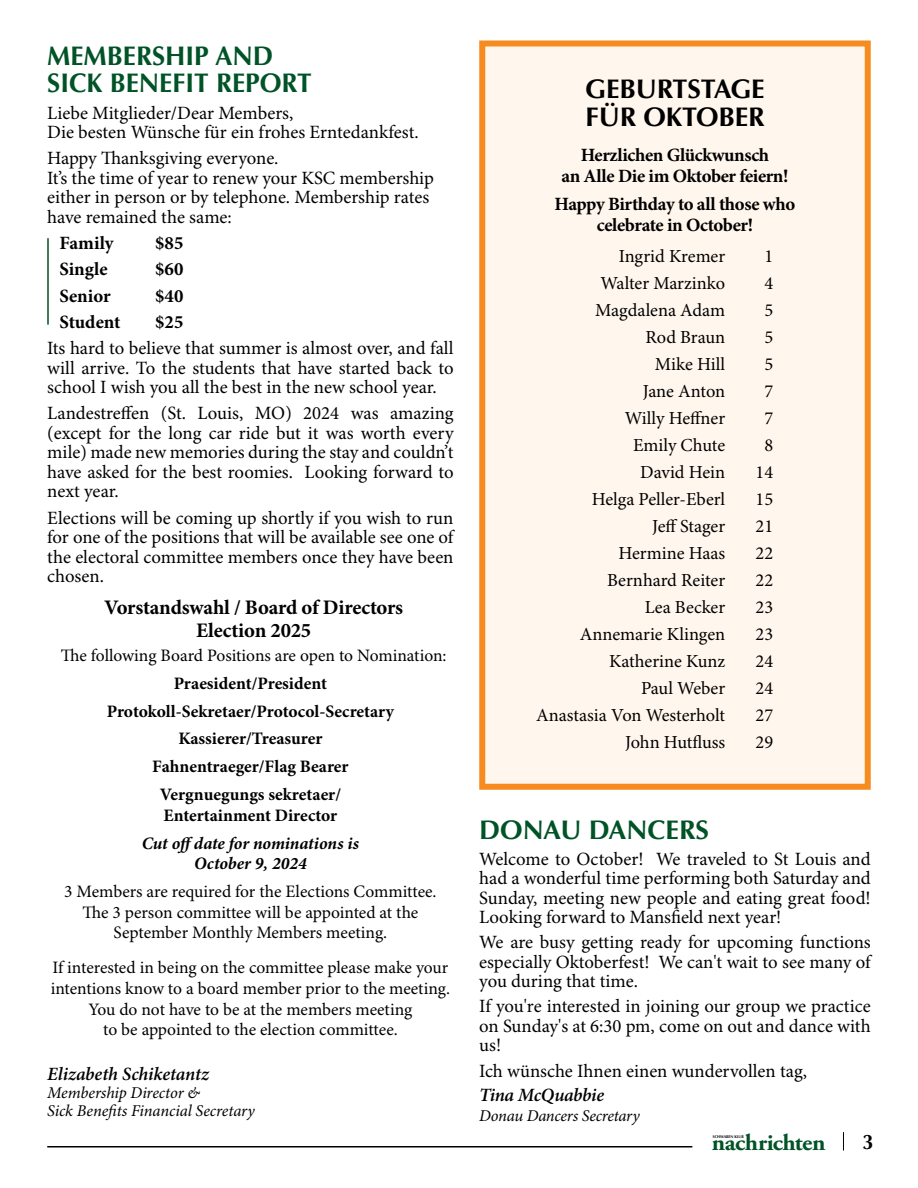
<style>
.page{position:relative;width:918px;height:1188px;background:#fff}
.page>*{position:absolute;margin:0;border:0;box-sizing:border-box;transform-origin:0 0}
.t1{font:700 27px/27px "Optima";color:#005327}
.t2{font:700 27px/28.5px "Optima";letter-spacing:-.005em;color:#000}
.t3{font:700 23.25px "Adobe Garamond Pro";letter-spacing:-.02em;color:#005327;scale:1.05 1}
.t4{font:700 21px "Optima";color:#000;scale:.95 1}
.t5{font:700 20.7px/22.2px "Minion Pro";letter-spacing:-.01em;color:#000;text-align:center}
.t6{font:18.75px/19.5px "Minion Pro";letter-spacing:-.005em;color:#000;text-align:justify}
.t7{font:700 18.75px/21px "Minion Pro";letter-spacing:-.02em;color:#000;text-align:center}
.t8{font:italic 600 18.75px "Minion Pro";letter-spacing:-.01em;color:#000}
.t9{font:18.3px "Minion Pro";color:#000}
.t10{font:17.55px/20.7px "Minion Pro";letter-spacing:-.005em;color:#000;text-align:center}
.t11{font:700 17.55px/27.9px "Minion Pro";color:#000;text-align:center}
.t12{font:italic 700 17.55px/20.7px "Minion Pro";letter-spacing:-.005em;color:#000;text-align:center}
.t13{font:italic 16.5px/18px "Minion Pro";letter-spacing:-.01em;color:#000}
.t14{font:700 4.05px "Optima";letter-spacing:-.015em;color:#000;scale:.95 1}
</style>
<div class="page">
<hr style="left:47px;top:1146px;width:645px;height:2px;background:#000">
<div style="left:482px;top:44px;width:386px;height:743px;background:#fff6ed"></div>
<div style="left:479px;top:40px;width:392px;height:750px;border:6px solid #f68b1f"></div>
<svg style="left:843px;top:1132px;width:1px;height:18px"></svg>
<hr style="left:47px;top:238px;width:2px;height:87px;background:#005327">
<h1 class="t1" style="left:47px;top:43px;width:266px">MEMBERSHIP AND<br>SICK BENEFIT REPORT</h1>
<p class="t6" style="left:47px;top:104px;width:373px">Liebe Mitglieder/Dear Members,<br>Die besten Wünsche für ein frohes Erntedankfest.</p>
<p class="t6" style="left:47px;top:149px;width:388px;text-align:left">Happy Thanksgiving everyone.<br>It’s the time of year to renew your KSC membership either in person or by telephone. Membership rates have remained the same:</p>
<p class="t7" style="left:59px;top:233px;width:56px">Family</p>
<p class="t7" style="left:155px;top:233px;width:30px">$85</p>
<p class="t7" style="left:59px;top:260px;width:50px">Single</p>
<p class="t7" style="left:155px;top:260px;width:30px">$60</p>
<p class="t7" style="left:59px;top:286px;width:53px">Senior</p>
<p class="t7" style="left:155px;top:286px;width:30px">$40</p>
<p class="t7" style="left:59px;top:312px;width:63px">Student</p>
<p class="t7" style="left:155px;top:312px;width:30px">$25</p>
<p class="t6" style="left:47px;top:339px;width:408px">Its hard to believe that summer is almost over, and fall will arrive. To the students that have started back to school I wish you all the best in the new school year.</p>
<p class="t6" style="left:47px;top:404px;width:408px">Landestreffen (St. Louis, MO) 2024 was amazing (except for the long car ride but it was worth every mile) made new memories during the stay and couldn’t have asked for the best roomies. Looking forward to next year.</p>
<p class="t6" style="left:47px;top:509px;width:408px">Elections will be coming up shortly if you wish to run for one of the positions that will be available see one of the electoral committee members once they have been chosen.</p>
<p class="t5" style="left:104px;top:597px;width:300px">Vorstandswahl / Board of Directors<br>Election 2025</p>
<p class="t10" style="left:61px;top:646px;width:387px">The following Board Positions are open to Nomination:</p>
<p class="t11" style="left:107px;top:670px;width:289px">Praesident/President<br>Protokoll-Sekretaer/Protocol-Secretary<br>Kassierer/Treasurer<br>Fahnentraeger/Flag Bearer<br>Vergnuegungs sekretaer/</p>
<p class="t11" style="left:163px;top:802px;width:175px">Entertainment Director</p>
<p class="t12" style="left:142px;top:833px;width:219px">Cut off date for nominations is<br>October 9, 2024</p>
<p class="t10" style="left:64px;top:882px;width:374px">3 Members are required for the Elections Committee.<br>The 3 person committee will be appointed at the<br>September Monthly Members meeting.</p>
<p class="t10" style="left:51px;top:958px;width:401px">If interested in being on the committee please make your intentions know to a board member prior to the meeting.<br>You do not have to be at the members meeting<br>to be appointed to the election committee.</p>
<p class="t8" style="left:47px;top:1063px;width:163px">Elizabeth Schiketantz</p>
<p class="t13" style="left:47px;top:1085px;width:209px">Membership Director &amp;<br>Sick Benefits Financial Secretary</p>
<h1 class="t2" style="left:585px;top:75px;width:181px">GEBURTSTAGE<br>FÜR OKTOBER</h1>
<p class="t7" style="left:561px;top:145px;width:229px">Herzlichen Glückwunsch<br>an Alle Die im Oktober feiern!</p>
<p class="t7" style="left:555px;top:194px;width:242px">Happy Birthday to all those who celebrate in October!</p>
<p class="t9" style="left:619px;top:245px;width:108px">Ingrid Kremer</p>
<p class="t9" style="left:764px;top:245px;width:10px">1</p>
<p class="t9" style="left:600px;top:272px;width:126px">Walter Marzinko</p>
<p class="t9" style="left:764px;top:272px;width:10px">4</p>
<p class="t9" style="left:595px;top:299px;width:131px">Magdalena Adam</p>
<p class="t9" style="left:764px;top:299px;width:10px">5</p>
<p class="t9" style="left:645px;top:326px;width:81px">Rod Braun</p>
<p class="t9" style="left:764px;top:326px;width:10px">5</p>
<p class="t9" style="left:655px;top:353px;width:72px">Mike Hill</p>
<p class="t9" style="left:764px;top:353px;width:10px">5</p>
<p class="t9" style="left:643px;top:380px;width:84px">Jane Anton</p>
<p class="t9" style="left:764px;top:380px;width:10px">7</p>
<p class="t9" style="left:625px;top:407px;width:102px">Willy Heffner</p>
<p class="t9" style="left:764px;top:407px;width:10px">7</p>
<p class="t9" style="left:633px;top:434px;width:94px">Emily Chute</p>
<p class="t9" style="left:764px;top:434px;width:10px">8</p>
<p class="t9" style="left:640px;top:461px;width:87px">David Hein</p>
<p class="t9" style="left:756px;top:461px;width:19px">14</p>
<p class="t9" style="left:592px;top:488px;width:135px">Helga Peller-Eberl</p>
<p class="t9" style="left:756px;top:488px;width:19px">15</p>
<p class="t9" style="left:652px;top:515px;width:75px">Jeff Stager</p>
<p class="t9" style="left:756px;top:515px;width:19px">21</p>
<p class="t9" style="left:619px;top:542px;width:108px">Hermine Haas</p>
<p class="t9" style="left:756px;top:542px;width:19px">22</p>
<p class="t9" style="left:607px;top:569px;width:120px">Bernhard Reiter</p>
<p class="t9" style="left:756px;top:569px;width:19px">22</p>
<p class="t9" style="left:645px;top:596px;width:82px">Lea Becker</p>
<p class="t9" style="left:756px;top:596px;width:19px">23</p>
<p class="t9" style="left:580px;top:623px;width:147px">Annemarie Klingen</p>
<p class="t9" style="left:756px;top:623px;width:19px">23</p>
<p class="t9" style="left:609px;top:650px;width:117px">Katherine Kunz</p>
<p class="t9" style="left:756px;top:650px;width:19px">24</p>
<p class="t9" style="left:641px;top:677px;width:86px">Paul Weber</p>
<p class="t9" style="left:756px;top:677px;width:19px">24</p>
<p class="t9" style="left:536px;top:704px;width:190px">Anastasia Von Westerholt</p>
<p class="t9" style="left:756px;top:704px;width:19px">27</p>
<p class="t9" style="left:625px;top:731px;width:102px">John Hutfluss</p>
<p class="t9" style="left:756px;top:731px;width:19px">29</p>
<h1 class="t1" style="left:479px;top:817px;width:231px">DONAU DANCERS</h1>
<p class="t6" style="left:479px;top:850px;width:393px">Welcome to October! We traveled to St Louis and had a wonderful time performing both Saturday and Sunday, meeting new people and eating great food!<br>Looking forward to Mansfield next year!</p>
<p class="t6" style="left:479px;top:933px;width:393px">We are busy getting ready for upcoming functions especially Oktoberfest! We can't wait to see many of you during that time.</p>
<p class="t6" style="left:479px;top:997px;width:393px">If you're interested in joining our group we practice on Sunday's at 6:30 pm, come on out and dance with us!</p>
<p class="t6" style="left:479px;top:1062px;width:329px">Ich wünsche Ihnen einen wundervollen tag,</p>
<p class="t8" style="left:479px;top:1084px;width:126px">Tina McQuabbie</p>
<p class="t13" style="left:479px;top:1107px;width:162px">Donau Dancers Secretary</p>
<p class="t3" style="left:712px;top:1129px;width:110px">nachrichten</p>
<p class="t4" style="left:863px;top:1130px;width:13px">3</p>
<p class="t14" style="left:713px;top:1134px;width:34px">SCHWABEN KLUB</p>
</div>
